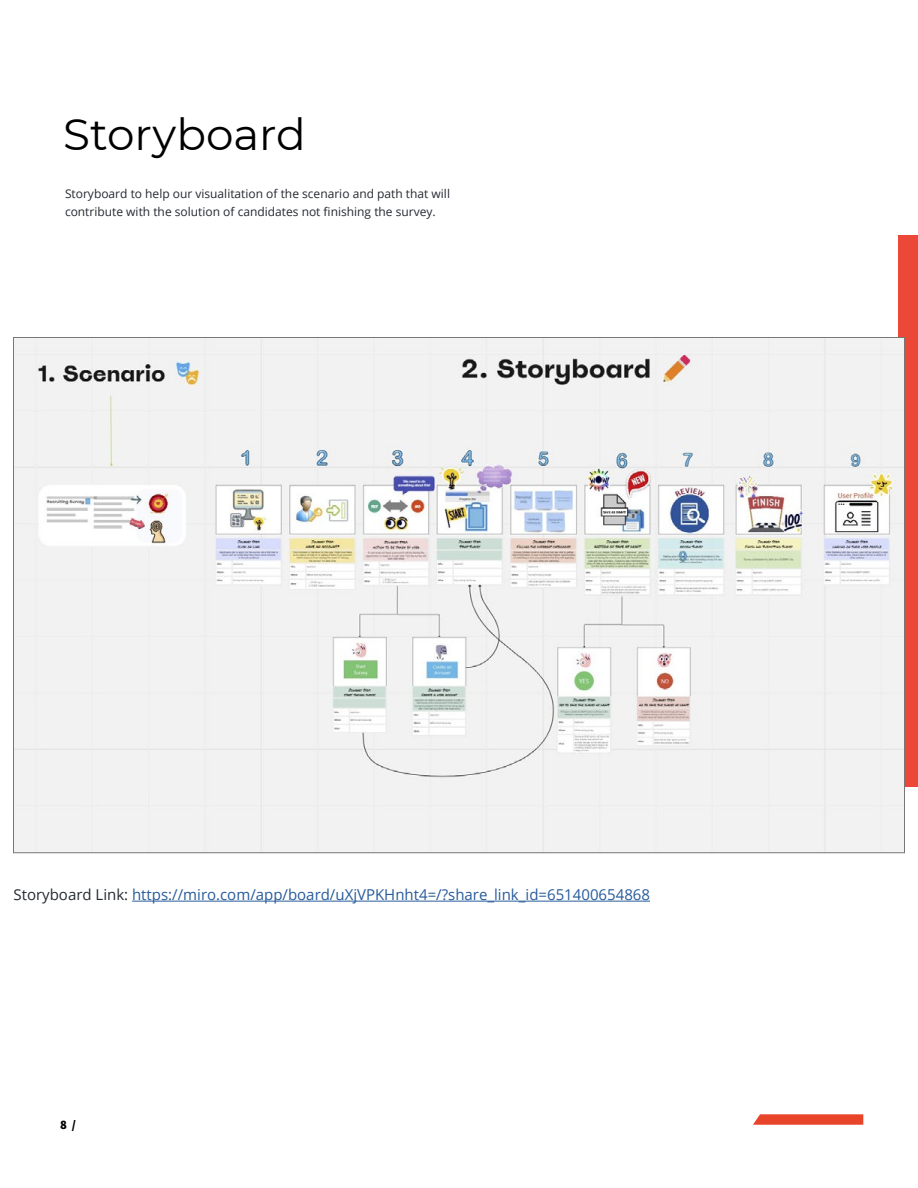
<style>
.page{position:relative;width:918px;height:1188px;background:#fff}
.page>*{position:absolute;margin:0;border:0;box-sizing:border-box;transform-origin:0 0}
.t1{font:43.8px "Montserrat";color:#000}
.t2{font:15px "Open Sans";color:#275b9b}
.t3{font:900 12.75px "Source Sans Pro";color:#000}
.t4{font:12px/18px "Open Sans";color:#252a31}
.s1{color:#252a31}
</style>
<div class="page">
<div style="left:899px;top:235px;width:19px;height:552px;background:#eb4837"></div>
<img style="left:15px;top:339px;width:888px;height:512px">
<hr style="left:132px;top:901px;width:518px;height:1px;background:#275b9b">
<svg style="left:753px;top:1114px;width:110px;height:11px"></svg>
<h1 class="t1" style="left:63px;top:104px;width:244px">Storyboard</h1>
<p class="t4" style="left:65px;top:184px;width:387px">Storyboard to help our visualitation of the scenario and path that will contribute with the solution of candidates not finishing the survey.</p>
<p class="t2" style="left:14px;top:884px;width:638px"><span class="s1">Storyboard Link:</span> https://miro.com/app/board/uXjVPKHnht4=/?share_link_id=651400654868</p>
<p class="t3" style="left:60px;top:1116px;width:18px">8 /</p>
</div>
